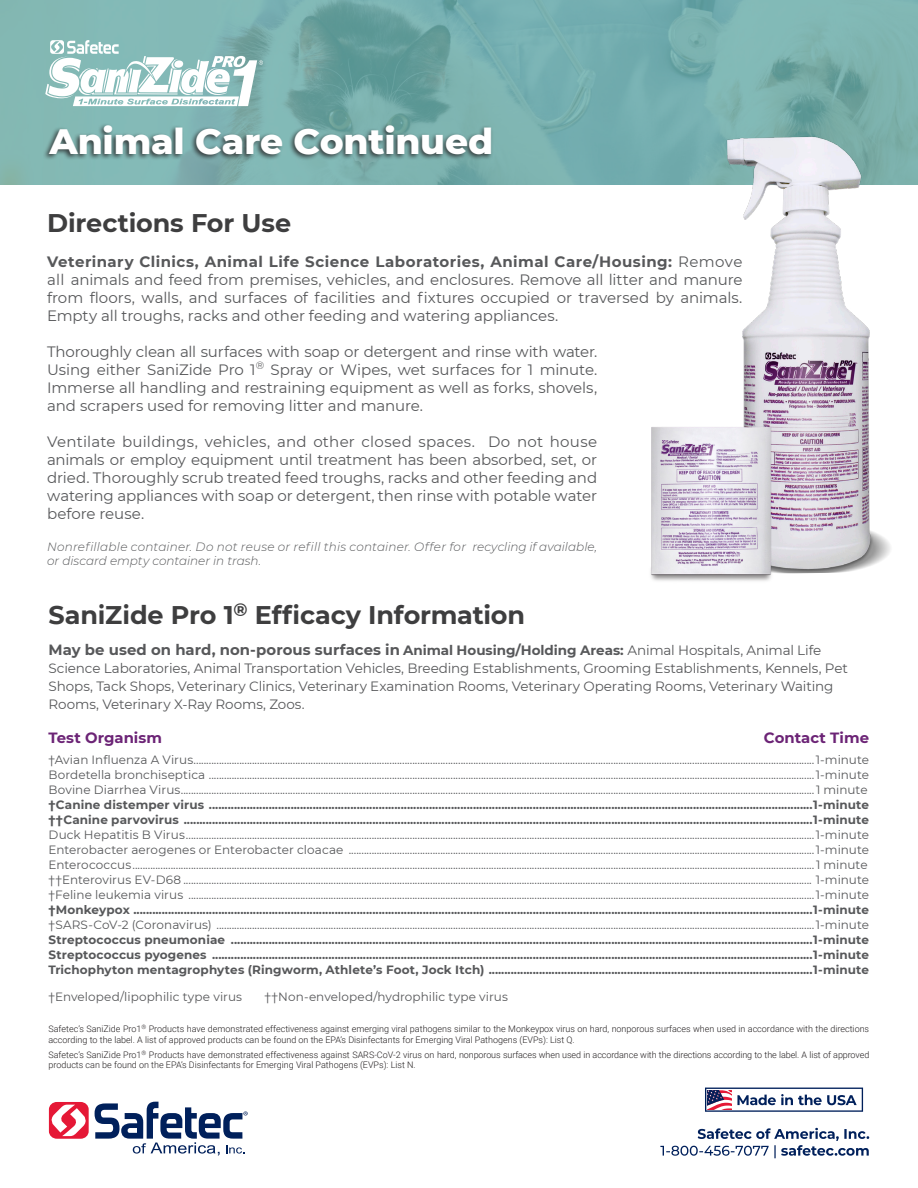
<style>
.page{position:relative;width:918px;height:1188px;background:#fff}
.page>*{position:absolute;margin:0;border:0;box-sizing:border-box;transform-origin:0 0}
.t1{font:800 36px "Montserrat";letter-spacing:-.005em;color:#fff}
.t2{font:700 25.5px "Montserrat";letter-spacing:-.005em;color:#3e3e3f}
.t3{font:15px/18px "Montserrat";letter-spacing:-.005em;color:#57585a;text-align:justify}
.t4{font:700 15px "Montserrat";letter-spacing:.03em;color:#57585a}
.t5{font:700 14.85px "Montserrat";letter-spacing:.005em;color:#57585a}
.t6{font:700 14.85px "Montserrat";letter-spacing:.005em;color:#6c2476}
.t7{font:13.5px/18px "Montserrat";letter-spacing:-.01em;color:#57585a}
.t8{font:12px "Montserrat";letter-spacing:.005em;color:#57585a}
.t9{font:700 12px "Montserrat";letter-spacing:.01em;color:#57585a}
.t10{font:italic 300 12px/14.4px "Montserrat";letter-spacing:.01em;color:#57585a}
.t11{font:300 9px/10.8px "Roboto";color:#231f20}
.s1{font-weight:400}
.s2{font-size:13.5px}
.s3{font-weight:400;font-size:13.5px}
</style>
<div class="page">
<svg style="left:0;top:0;width:918px;height:185px;fill:#7cb2b1"></svg>
<svg style="left:45px;top:40px;width:218px;height:66px"></svg>
<img style="left:674px;top:124px;width:226px;height:450px">
<img style="left:650px;top:404px;width:138px;height:177px">
<div style="left:43px;top:123px;width:451px;height:38px;background:#231f20;opacity:.75"></div>
<svg style="left:95px;top:1102px;width:153px;height:54px"></svg>
<svg style="left:49px;top:1102px;width:40px;height:37px"></svg>
<svg style="left:49px;top:1105px;width:39px;height:31px"></svg>
<svg style="left:660px;top:1128px;width:209px;height:30px"></svg>
<svg style="left:705px;top:1088px;width:158px;height:24px"></svg>
<p class="t1" style="left:49px;top:115px;width:445px">Animal Care Continued</p>
<p class="t2" style="left:47px;top:205px;width:246px">Directions For Use</p>
<p class="t4" style="left:47px;top:250px;width:697px">Veterinary Clinics, Animal Life Science Laboratories, Animal Care/Housing: <span class="s1">Remove</span></p>
<p class="t3" style="left:47px;top:270px;width:697px">all animals and feed from premises, vehicles, and enclosures. Remove all litter and manure from floors, walls, and surfaces of facilities and fixtures occupied or traversed by animals.<br>Empty all troughs, racks and other feeding and watering appliances.</p>
<p class="t3" style="left:47px;top:342px;width:552px">Thoroughly clean all surfaces with soap or detergent and rinse with water.<br>Using either SaniZide Pro 1<sup>®</sup> Spray or Wipes, wet surfaces for 1 minute.<br>Immerse all handling and restraining equipment as well as forks, shovels, and scrapers used for removing litter and manure.</p>
<p class="t3" style="left:47px;top:432px;width:552px">Ventilate buildings, vehicles, and other closed spaces. Do not house animals or employ equipment until treatment has been absorbed, set, or dried. Thoroughly scrub treated feed troughs, racks and other feeding and watering appliances with soap or detergent, then rinse with potable water before reuse.</p>
<p class="t10" style="left:47px;top:539px;width:552px">Nonrefillable container. Do not reuse or refill this container. Offer for recycling if available, or discard empty container in trash.</p>
<p class="t2" style="left:49px;top:596px;width:478px">SaniZide Pro 1<sup>®</sup> Efficacy Information</p>
<p class="t5" style="left:49px;top:639px;width:774px">May be used on hard, non-porous surfaces in <span class="s2">Animal Housing/Holding Areas:</span> <span class="s3">Animal Hospitals, Animal Life</span></p>
<p class="t7" style="left:49px;top:659px;width:801px">Science Laboratories, Animal Transportation Vehicles, Breeding Establishments, Grooming Establishments, Kennels, Pet<br>Shops, Tack Shops, Veterinary Clinics, Veterinary Examination Rooms, Veterinary Operating Rooms, Veterinary Waiting<br>Rooms, Veterinary X-Ray Rooms, Zoos.</p>
<p class="t6" style="left:49px;top:727px;width:115px">Test Organism</p>
<p class="t6" style="left:764px;top:727px;width:107px">Contact Time</p>
<p class="t8" style="left:49px;top:752px;width:822px">†Avian Influenza A Virus....................................................................................................................................................................................................................................................1-minute</p>
<p class="t8" style="left:49px;top:767px;width:822px">Bordetella bronchiseptica ..............................................................................................................................................................................................................................................1-minute</p>
<p class="t8" style="left:49px;top:782px;width:821px">Bovine Diarrhea Virus.........................................................................................................................................................................................................................................................1 minute</p>
<p class="t9" style="left:49px;top:796px;width:822px">†Canine distemper virus ................................................................................................................................................................................................1-minute</p>
<p class="t9" style="left:49px;top:811px;width:822px">††Canine parvovirus ........................................................................................................................................................................................................1-minute</p>
<p class="t8" style="left:49px;top:827px;width:822px">Duck Hepatitis B Virus.......................................................................................................................................................................................................................................................1-minute</p>
<p class="t8" style="left:49px;top:842px;width:822px">Enterobacter aerogenes or Enterobacter cloacae .......................................................................................................................................................................................1-minute</p>
<p class="t8" style="left:49px;top:857px;width:821px">Enterococcus............................................................................................................................................................................................................................................................................1 minute</p>
<p class="t8" style="left:49px;top:872px;width:822px">††Enterovirus EV-D68 ....................................................................................................................................................................................................................................................... 1-minute</p>
<p class="t8" style="left:49px;top:887px;width:822px">†Feline leukemia virus ......................................................................................................................................................................................................................................................1-minute</p>
<p class="t9" style="left:49px;top:901px;width:822px">†Monkeypox ........................................................................................................................................................................................................................1-minute</p>
<p class="t8" style="left:49px;top:917px;width:822px">†SARS-CoV-2 (Coronavirus) ...........................................................................................................................................................................................................................................1-minute</p>
<p class="t9" style="left:49px;top:931px;width:822px">Streptococcus pneumoniae .........................................................................................................................................................................................1-minute</p>
<p class="t9" style="left:49px;top:946px;width:822px">Streptococcus pyogenes ...............................................................................................................................................................................................1-minute</p>
<p class="t9" style="left:49px;top:961px;width:822px">Trichophyton mentagrophytes (Ringworm, Athlete’s Foot, Jock Itch) .......................................................................................................1-minute</p>
<p class="t8" style="left:49px;top:988px;width:195px">†Enveloped/lipophilic type virus</p>
<p class="t8" style="left:265px;top:988px;width:245px">††Non-enveloped/hydrophilic type virus</p>
<p class="t11" style="left:48px;top:1023px;width:822px">Safetec’s SaniZide Pro1<sup>®</sup> Products have demonstrated effectiveness against emerging viral pathogens similar to the Monkeypox virus on hard, nonporous surfaces when used in accordance with the directions according to the label. A list of approved products can be found on the EPA’s Disinfectants for Emerging Viral Pathogens (EVPs): List Q.</p>
<p class="t11" style="left:48px;top:1049px;width:822px">Safetec’s SaniZide Pro1<sup>®</sup> Products have demonstrated effectiveness against SARS-CoV-2 virus on hard, nonporous surfaces when used in accordance with the directions according to the label. A list of approved products can be found on the EPA’s Disinfectants for Emerging Viral Pathogens (EVPs): List N.</p>
</div>
